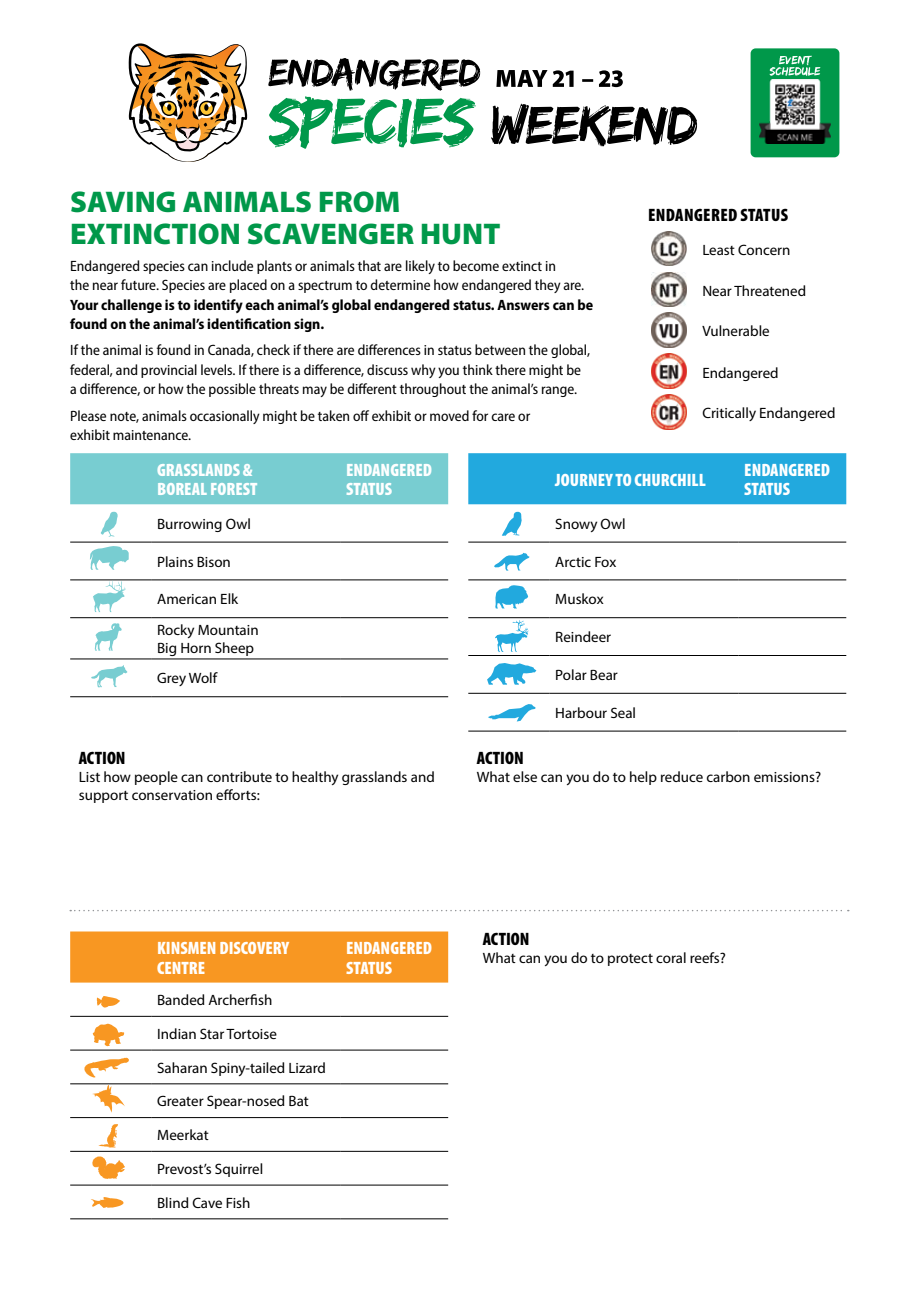
<style>
.page{position:relative;width:918px;height:1296px;background:#fff}
.page>*{position:absolute;margin:0;border:0;box-sizing:border-box;transform-origin:0 0}
.t1{font:900 30px/32.4px "Myriad Pro";color:#00984a}
.t2{font:900 condensed 18px/19.5px "Myriad Pro";color:#fff}
.t3{font:900 condensed 18px "Myriad Pro";letter-spacing:.005em;color:#000}
.t4{font:semi-condensed 15px/19.5px "Myriad Pro";color:#000}
.t5{font:15px/30.6px "Myriad Pro";color:#000}
.t6{font:700 semi-condensed 15px/19.5px "Myriad Pro";color:#000}
</style>
<div class="page">
<div style="left:70px;top:453px;width:378px;height:51px;background:#78cdd1"></div>
<hr style="left:70px;top:542px;width:81px;height:1px;background:#000">
<hr style="left:151px;top:542px;width:189px;height:1px;background:#000">
<hr style="left:340px;top:542px;width:108px;height:1px;background:#000">
<hr style="left:70px;top:580px;width:81px;height:1px;background:#000">
<hr style="left:151px;top:580px;width:189px;height:1px;background:#000">
<hr style="left:340px;top:580px;width:108px;height:1px;background:#000">
<hr style="left:70px;top:617px;width:81px;height:1px;background:#000">
<hr style="left:151px;top:617px;width:189px;height:1px;background:#000">
<hr style="left:340px;top:617px;width:108px;height:1px;background:#000">
<hr style="left:70px;top:659px;width:81px;height:1px;background:#000">
<hr style="left:151px;top:659px;width:189px;height:1px;background:#000">
<hr style="left:340px;top:659px;width:108px;height:1px;background:#000">
<hr style="left:70px;top:696px;width:81px;height:1px;background:#000">
<hr style="left:151px;top:696px;width:189px;height:1px;background:#000">
<hr style="left:340px;top:696px;width:108px;height:1px;background:#000">
<div style="left:468px;top:453px;width:378px;height:51px;background:#22a9de"></div>
<hr style="left:468px;top:542px;width:81px;height:1px;background:#000">
<hr style="left:549px;top:542px;width:189px;height:1px;background:#000">
<hr style="left:738px;top:542px;width:108px;height:1px;background:#000">
<hr style="left:468px;top:580px;width:81px;height:1px;background:#000">
<hr style="left:549px;top:580px;width:189px;height:1px;background:#000">
<hr style="left:738px;top:580px;width:108px;height:1px;background:#000">
<hr style="left:468px;top:617px;width:81px;height:1px;background:#000">
<hr style="left:549px;top:617px;width:189px;height:1px;background:#000">
<hr style="left:738px;top:617px;width:108px;height:1px;background:#000">
<hr style="left:468px;top:655px;width:81px;height:1px;background:#000">
<hr style="left:549px;top:655px;width:189px;height:1px;background:#000">
<hr style="left:738px;top:655px;width:108px;height:1px;background:#000">
<hr style="left:468px;top:693px;width:81px;height:1px;background:#000">
<hr style="left:549px;top:693px;width:189px;height:1px;background:#000">
<hr style="left:738px;top:693px;width:108px;height:1px;background:#000">
<hr style="left:468px;top:731px;width:81px;height:1px;background:#000">
<hr style="left:549px;top:731px;width:189px;height:1px;background:#000">
<hr style="left:738px;top:731px;width:108px;height:1px;background:#000">
<div style="left:70px;top:932px;width:378px;height:51px;background:#f89722"></div>
<hr style="left:70px;top:1185px;width:81px;height:1px;background:#000">
<hr style="left:151px;top:1185px;width:189px;height:1px;background:#000">
<hr style="left:340px;top:1185px;width:108px;height:1px;background:#000">
<hr style="left:70px;top:1218px;width:81px;height:1px;background:#000">
<hr style="left:151px;top:1218px;width:189px;height:1px;background:#000">
<hr style="left:340px;top:1218px;width:108px;height:1px;background:#000">
<hr style="left:70px;top:1016px;width:81px;height:1px;background:#000">
<hr style="left:151px;top:1016px;width:189px;height:1px;background:#000">
<hr style="left:340px;top:1016px;width:108px;height:1px;background:#000">
<hr style="left:70px;top:1050px;width:81px;height:1px;background:#000">
<hr style="left:151px;top:1050px;width:189px;height:1px;background:#000">
<hr style="left:340px;top:1050px;width:108px;height:1px;background:#000">
<hr style="left:70px;top:1083px;width:81px;height:1px;background:#000">
<hr style="left:151px;top:1083px;width:189px;height:1px;background:#000">
<hr style="left:340px;top:1083px;width:108px;height:1px;background:#000">
<hr style="left:70px;top:1117px;width:81px;height:1px;background:#000">
<hr style="left:151px;top:1117px;width:189px;height:1px;background:#000">
<hr style="left:340px;top:1117px;width:108px;height:1px;background:#000">
<hr style="left:70px;top:1151px;width:81px;height:1px;background:#000">
<hr style="left:151px;top:1151px;width:189px;height:1px;background:#000">
<hr style="left:340px;top:1151px;width:108px;height:1px;background:#000">
<svg style="left:70px;top:910px;width:779px;height:1px"></svg>
<svg style="left:487px;top:663px;width:49px;height:22px"></svg>
<svg style="left:488px;top:704px;width:48px;height:18px"></svg>
<svg style="left:502px;top:512px;width:20px;height:24px"></svg>
<svg style="left:495px;top:620px;width:34px;height:32px"></svg>
<svg style="left:494px;top:553px;width:36px;height:18px"></svg>
<svg style="left:495px;top:585px;width:33px;height:23px"></svg>
<svg style="left:101px;top:512px;width:17px;height:25px"></svg>
<svg style="left:90px;top:546px;width:39px;height:24px"></svg>
<svg style="left:91px;top:665px;width:37px;height:22px"></svg>
<svg style="left:93px;top:580px;width:33px;height:32px"></svg>
<svg style="left:99px;top:1124px;width:19px;height:24px"></svg>
<svg style="left:93px;top:1024px;width:31px;height:22px"></svg>
<svg style="left:92px;top:1156px;width:33px;height:23px"></svg>
<svg style="left:92px;top:1084px;width:33px;height:29px"></svg>
<svg style="left:97px;top:996px;width:23px;height:12px"></svg>
<img style="left:652px;top:231px;width:35px;height:35px">
<img style="left:652px;top:272px;width:35px;height:35px">
<img style="left:652px;top:313px;width:35px;height:35px">
<img style="left:652px;top:354px;width:35px;height:35px">
<img style="left:652px;top:395px;width:35px;height:34px">
<svg style="left:91px;top:1197px;width:33px;height:11px"></svg>
<svg style="left:84px;top:1058px;width:45px;height:20px"></svg>
<svg style="left:95px;top:623px;width:27px;height:28px"></svg>
<svg style="left:129px;top:43px;width:118px;height:119px"></svg>
<svg style="left:496px;top:70px;width:127px;height:17px"></svg>
<svg style="left:491px;top:104px;width:206px;height:42px"></svg>
<svg style="left:268px;top:58px;width:212px;height:91px"></svg>
<div style="left:751px;top:48px;width:88px;height:109px;background:#00984a;border-radius:5px"></div>
<img style="left:759px;top:80px;width:72px;height:64px">
<svg style="left:770px;top:56px;width:50px;height:20px"></svg>
<h1 class="t1" style="left:70px;top:184px;width:432px">SAVING ANIMALS FROM<br>EXTINCTION SCAVENGER HUNT</h1>
<p class="t4" style="left:70px;top:256px;width:516px">Endangered species can include plants or animals that are likely to become extinct in<br>the near future. Species are placed on a spectrum to determine how endangered they are.</p>
<p class="t6" style="left:70px;top:294px;width:524px">Your challenge is to identify each animal’s global endangered status. Answers can be found on the animal’s identification sign.</p>
<p class="t4" style="left:70px;top:340px;width:521px">If the animal is found in Canada, check if there are differences in status between the global, federal, and provincial levels. If there is a difference, discuss why you think there might be a difference, or how the possible threats may be different throughout the animal’s range.</p>
<p class="t4" style="left:70px;top:406px;width:462px">Please note, animals occasionally might be taken off exhibit or moved for care or exhibit maintenance.</p>
<p class="t2" style="left:157px;top:459px;width:102px">GRASSLANDS &amp;<br>BOREAL FOREST</p>
<p class="t2" style="left:346px;top:459px;width:87px">ENDANGERED<br>STATUS</p>
<p class="t5" style="left:157px;top:508px;width:95px">Burrowing Owl</p>
<p class="t5" style="left:157px;top:546px;width:75px">Plains Bison</p>
<p class="t5" style="left:157px;top:584px;width:103px">American Elk<br>Rocky Mountain</p>
<p class="t5" style="left:157px;top:632px;width:98px">Big Horn Sheep<br>Grey Wolf</p>
<p class="t3" style="left:648px;top:203px;width:141px">ENDANGERED STATUS</p>
<p class="t5" style="left:702px;top:235px;width:90px">Least Concern</p>
<p class="t5" style="left:702px;top:275px;width:105px">Near Threatened</p>
<p class="t5" style="left:702px;top:316px;width:69px">Vulnerable</p>
<p class="t5" style="left:702px;top:358px;width:78px">Endangered</p>
<p class="t5" style="left:702px;top:397px;width:135px">Critically Endangered</p>
<p class="t2" style="left:555px;top:469px;width:152px">JOURNEY TO CHURCHILL</p>
<p class="t2" style="left:744px;top:459px;width:87px">ENDANGERED<br>STATUS</p>
<p class="t5" style="left:555px;top:508px;width:72px">Snowy Owl</p>
<p class="t5" style="left:555px;top:546px;width:62px">Arctic Fox</p>
<p class="t5" style="left:555px;top:584px;width:50px">Muskox</p>
<p class="t5" style="left:555px;top:622px;width:57px">Reindeer</p>
<p class="t5" style="left:555px;top:659px;width:64px">Polar Bear</p>
<p class="t5" style="left:555px;top:697px;width:82px">Harbour Seal</p>
<p class="t3" style="left:79px;top:746px;width:48px">ACTION</p>
<p class="t5" style="left:79px;top:767px;width:357px;line-height:18px">List how people can contribute to healthy grasslands and support conservation efforts:</p>
<p class="t3" style="left:477px;top:746px;width:48px">ACTION</p>
<p class="t5" style="left:477px;top:761px;width:346px">What else can you do to help reduce carbon emissions?</p>
<p class="t2" style="left:157px;top:938px;width:133px">KINSMEN DISCOVERY<br>CENTRE</p>
<p class="t2" style="left:346px;top:938px;width:87px">ENDANGERED<br>STATUS</p>
<p class="t5" style="left:157px;top:985px;width:117px">Banded Archerfish</p>
<p class="t5" style="left:157px;top:1018px;width:121px">Indian Star Tortoise</p>
<p class="t5" style="left:157px;top:1052px;width:170px">Saharan Spiny-tailed Lizard</p>
<p class="t5" style="left:157px;top:1086px;width:153px">Greater Spear-nosed Bat</p>
<p class="t5" style="left:157px;top:1120px;width:53px">Meerkat</p>
<p class="t5" style="left:157px;top:1153px;width:108px">Prevost’s Squirrel</p>
<p class="t5" style="left:157px;top:1187px;width:95px">Blind Cave Fish</p>
<p class="t3" style="left:483px;top:927px;width:48px">ACTION</p>
<p class="t5" style="left:483px;top:942px;width:245px">What can you do to protect coral reefs?</p>
</div>
